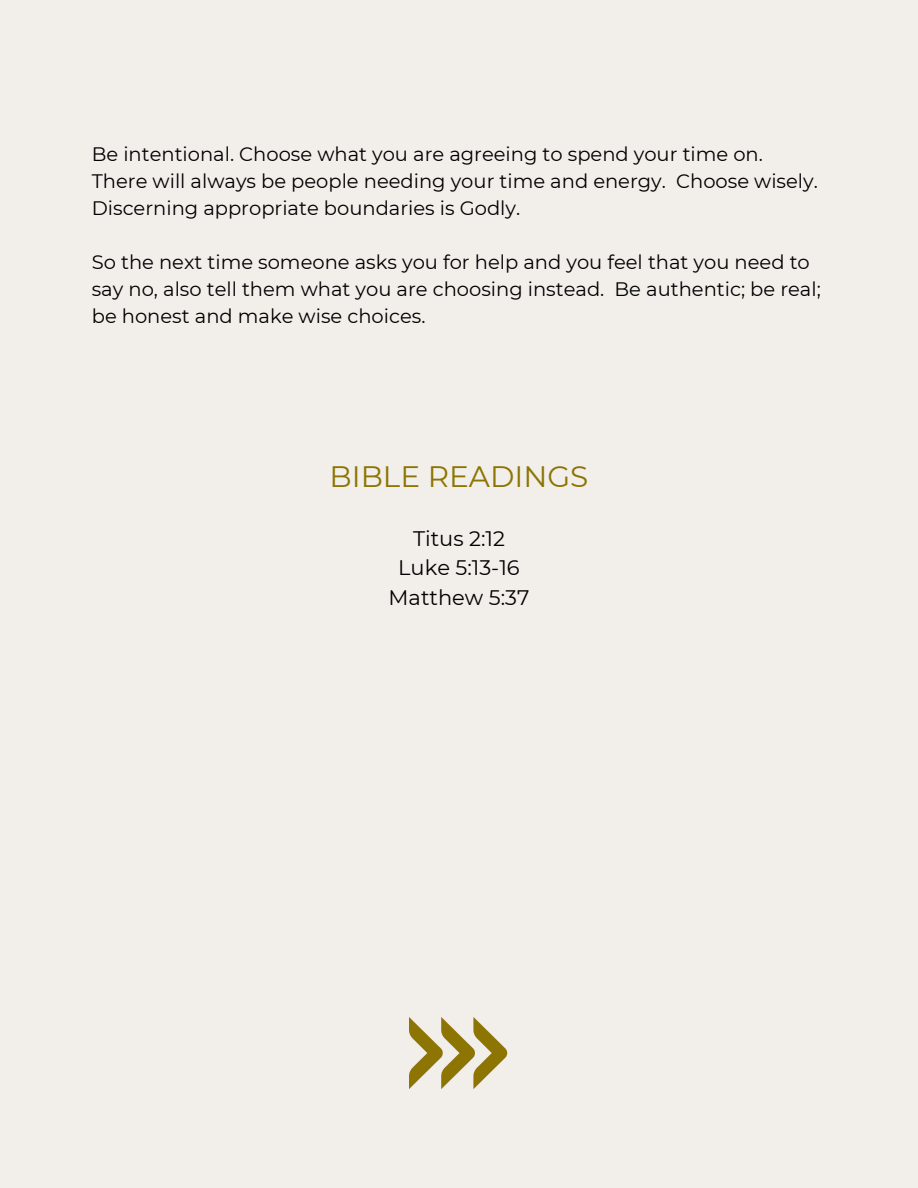
<style>
.page{position:relative;width:918px;height:1188px;background:#f2efeb}
.page>*{position:absolute;margin:0;border:0;box-sizing:border-box;transform-origin:0 0}
.t1{font:29.55px "Montserrat";color:#8c7503}
.t2{font:21px/29.2px "Montserrat";color:#000;text-align:center}
.t3{font:19.5px/27px "Montserrat";color:#000}
</style>
<div class="page">
<img style="left:410px;top:1017px;width:98px;height:72px">
<p class="t3" style="left:92px;top:140px;width:728px">Be intentional. Choose what you are agreeing to spend your time on.<br>There will always be people needing your time and energy. Choose wisely.<br>Discerning appropriate boundaries is Godly.</p>
<p class="t3" style="left:92px;top:248px;width:731px">So the next time someone asks you for help and you feel that you need to say no, also tell them what you are choosing instead. Be authentic; be real; be honest and make wise choices.</p>
<h1 class="t1" style="left:330px;top:458px;width:260px">BIBLE READINGS</h1>
<p class="t2" style="left:389px;top:524px;width:142px">Titus 2:12<br>Luke 5:13-16<br>Matthew 5:37</p>
</div>
